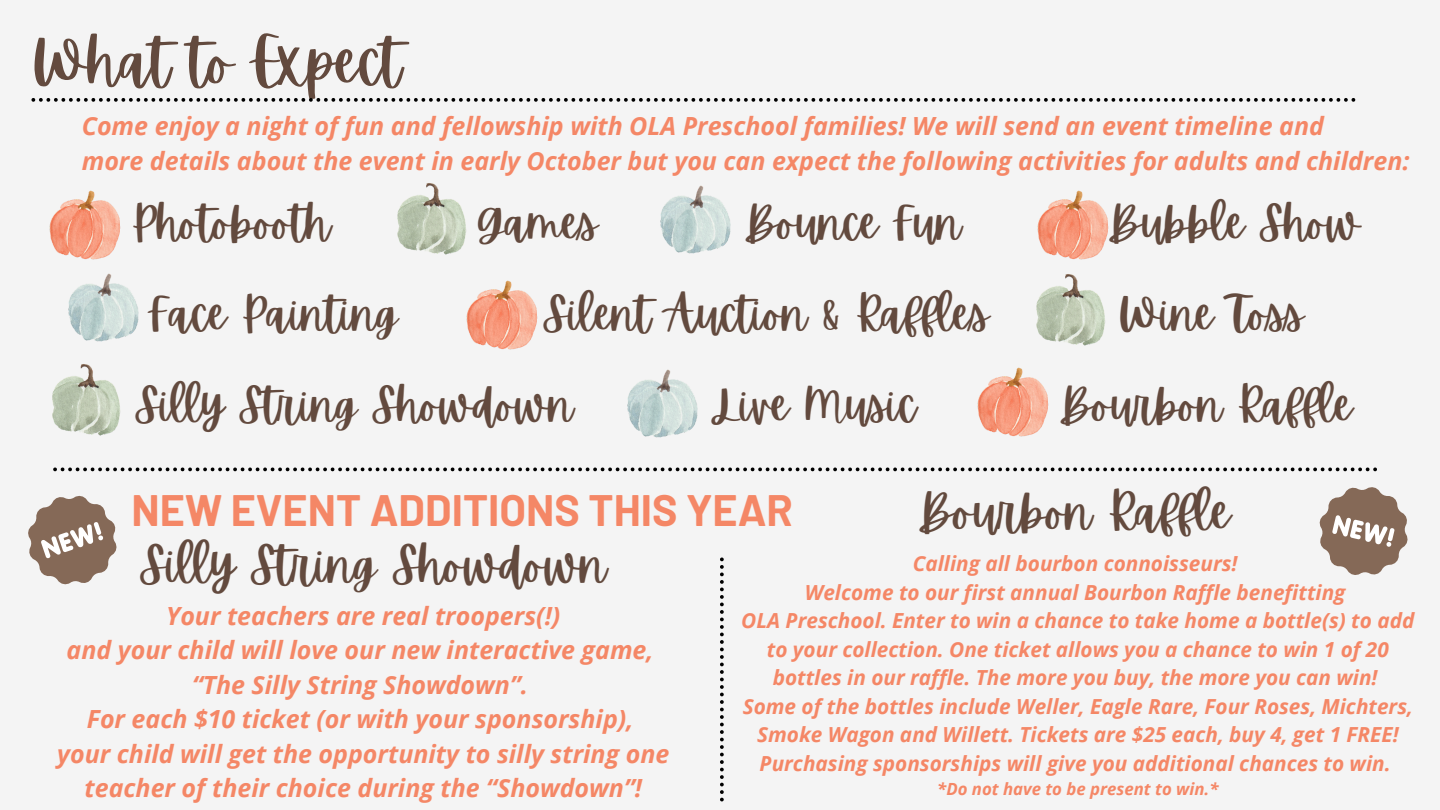
<style>
.page{position:relative;width:1440px;height:810px;background:#f4f4f4}
.page>*{position:absolute;margin:0;border:0;box-sizing:border-box;transform-origin:0 0}
.t1{font:61px "Apricots";color:#634a3e}
.t2{font:48.6px "Apricots";color:#634a3e}
.t3{font:45.6px "Apricots";color:#634a3e}
.t4{font:700 43px "Barlow";color:#f48766}
.t5{font:italic 700 25px/34.5px "Open Sans";color:#f48766;text-align:center}
.t6{font:italic 700 20.8px/28.5px "Open Sans";color:#f48766;text-align:center}
.t7{font:italic 700 16.8px "Open Sans";color:#f48766}
</style>
<div class="page">
<svg style="left:31px;top:98px;width:1324px;height:4px"></svg>
<img style="left:660px;top:185px;width:71px;height:69px">
<img style="left:49px;top:190px;width:72px;height:70px">
<img style="left:397px;top:183px;width:69px;height:72px">
<img style="left:977px;top:367px;width:72px;height:70px">
<img style="left:466px;top:280px;width:72px;height:70px">
<img style="left:1037px;top:190px;width:72px;height:70px">
<img style="left:1036px;top:274px;width:69px;height:72px">
<img style="left:627px;top:369px;width:71px;height:69px">
<img style="left:68px;top:273px;width:71px;height:69px">
<svg style="left:28px;top:468px;width:1380px;height:333px"></svg>
<img style="left:52px;top:364px;width:69px;height:72px">
<p class="t1" style="left:31px;top:27px;width:372px">What to Expect</p>
<p class="t5" style="left:82px;top:108px;width:1244px">Come enjoy a night of fun and fellowship with OLA Preschool families! We will send an event timeline and</p>
<p class="t5" style="left:82px;top:143px;width:1329px">more details about the event in early October but you can expect the following activities for adults and children:</p>
<p class="t3" style="left:131px;top:197px;width:201px">Photobooth</p>
<p class="t3" style="left:476px;top:197px;width:123px">Games</p>
<p class="t3" style="left:743px;top:197px;width:220px">Bounce Fun</p>
<p class="t3" style="left:147px;top:287px;width:252px">Face Painting</p>
<p class="t3" style="left:543px;top:287px;width:448px">Silent Auction &amp; Raffles</p>
<p class="t3" style="left:1107px;top:197px;width:255px">Bubble Show</p>
<p class="t3" style="left:1118px;top:287px;width:187px">Wine Toss</p>
<p class="t3" style="left:135px;top:379px;width:440px">Silly String Showdown</p>
<p class="t3" style="left:714px;top:379px;width:204px">Live Music</p>
<p class="t3" style="left:1058px;top:379px;width:296px">Bourbon Raffle</p>
<p class="t2" style="left:917px;top:484px;width:315px">Bourbon Raffle</p>
<p class="t4" style="left:132px;top:483px;width:663px">NEW EVENT ADDITIONS THIS YEAR</p>
<p class="t2" style="left:139px;top:537px;width:469px">Silly String Showdown</p>
<p class="t6" style="left:913px;top:549px;width:326px">Calling all bourbon connoisseurs!</p>
<p class="t6" style="left:805px;top:577px;width:542px">Welcome to our first annual Bourbon Raffle benefitting</p>
<p class="t6" style="left:741px;top:606px;width:675px">OLA Preschool. Enter to win a chance to take home a bottle(s) to add to your collection. One ticket allows you a chance to win 1 of 20 bottles in our raffle. The more you buy, the more you can win!</p>
<p class="t6" style="left:743px;top:691px;width:672px">Some of the bottles include Weller, Eagle Rare, Four Roses, Michters,<br>Smoke Wagon and Willett. Tickets are $25 each, buy 4, get 1 FREE!<br>Purchasing sponsorships will give you additional chances to win.</p>
<p class="t7" style="left:937px;top:778px;width:283px">*Do not have to be present to win.*</p>
<p class="t5" style="left:166px;top:598px;width:396px">Your teachers are real troopers(!)</p>
<p class="t5" style="left:67px;top:632px;width:588px">and your child will love our new interactive game,</p>
<p class="t5" style="left:192px;top:667px;width:338px">“The Silly String Showdown”.</p>
<p class="t5" style="left:87px;top:701px;width:548px">For each $10 ticket (or with your sponsorship),</p>
<p class="t5" style="left:57px;top:736px;width:614px">your child will get the opportunity to silly string one teacher of their choice during the “Showdown”!</p>
</div>
